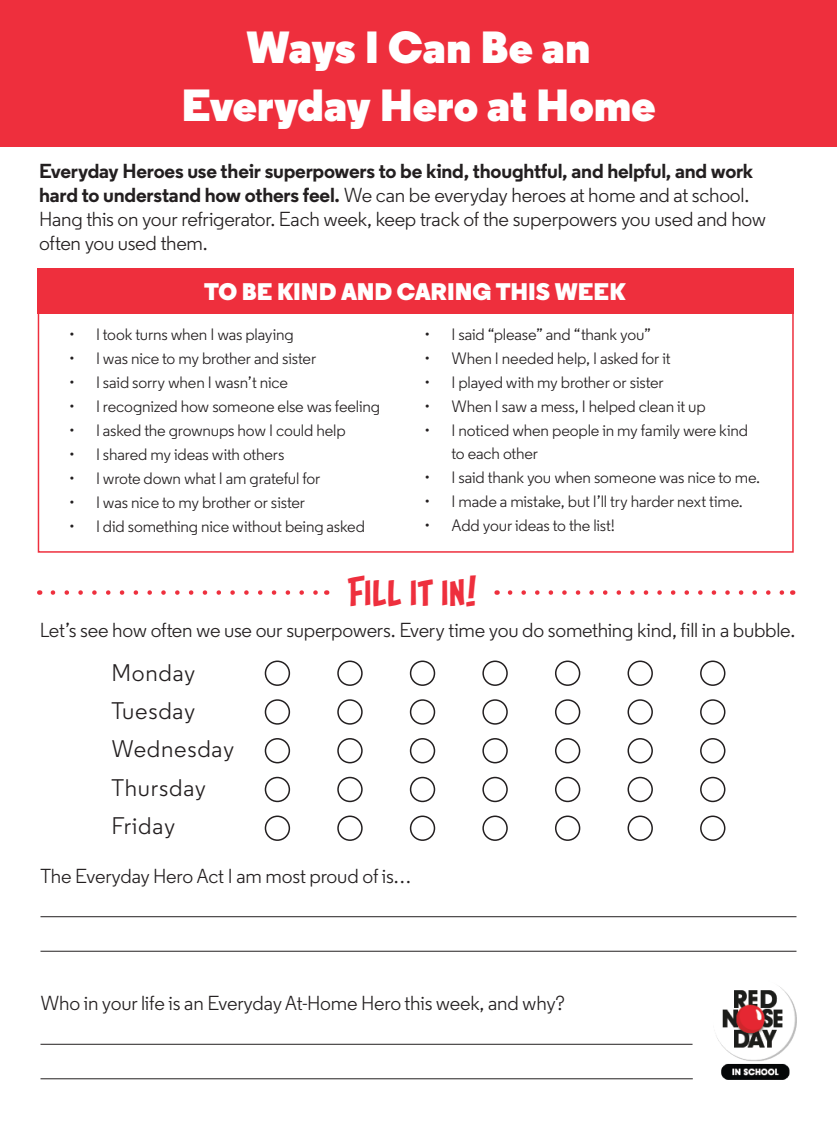
<style>
.page{position:relative;width:837px;height:1121px;background:#fff}
.page>*{position:absolute;margin:0;border:0;box-sizing:border-box;transform-origin:0 0}
.LEGAL_CREDIT-TXT{font:900 45px "Regular";color:#fff}
.LEGAL_CREDIT-TXT-2{font:45px "Astounder Squared BB";color:#ee2f3d}
.LEGAL_CREDIT-TXT-3{font:24px "Regular";letter-spacing:.03em;color:#231f20}
.LEGAL_CREDIT-TXT-4{font:900 24px "Regular";color:#fff}
.LEGAL_CREDIT-TXT-5{font:20.25px/24px "Regular";letter-spacing:-.015em;color:#231f20}
.t1{font:16.5px/22.5px "Regular";letter-spacing:-.01em;color:#231f20}
.s1{font-weight:700}
</style>
<div class="page">
<div style="left:0;top:0;width:837px;height:146px;background:#ee2f3d"></div>
<hr style="left:40px;top:916px;width:756px;height:1px;background:#231f20">
<hr style="left:40px;top:950px;width:756px;height:1px;background:#231f20">
<hr style="left:40px;top:1043px;width:653px;height:1px;background:#231f20">
<hr style="left:40px;top:1078px;width:653px;height:1px;background:#231f20">
<div style="left:38px;top:268px;width:756px;height:46px;background:#ee2f3d"></div>
<img style="left:716px;top:986px;width:81px;height:94px">
<div style="left:700px;top:738px;width:25px;height:25px;border:2px solid #231f20;border-radius:50%"></div>
<div style="left:628px;top:738px;width:25px;height:25px;border:2px solid #231f20;border-radius:50%"></div>
<div style="left:555px;top:738px;width:25px;height:25px;border:2px solid #231f20;border-radius:50%"></div>
<div style="left:482px;top:738px;width:26px;height:25px;border:2px solid #231f20;border-radius:50%"></div>
<div style="left:410px;top:738px;width:25px;height:25px;border:2px solid #231f20;border-radius:50%"></div>
<div style="left:337px;top:738px;width:26px;height:25px;border:2px solid #231f20;border-radius:50%"></div>
<div style="left:265px;top:738px;width:25px;height:25px;border:2px solid #231f20;border-radius:50%"></div>
<div style="left:700px;top:699px;width:25px;height:25px;border:2px solid #231f20;border-radius:50%"></div>
<div style="left:628px;top:699px;width:25px;height:25px;border:2px solid #231f20;border-radius:50%"></div>
<div style="left:555px;top:699px;width:25px;height:25px;border:2px solid #231f20;border-radius:50%"></div>
<div style="left:482px;top:699px;width:26px;height:25px;border:2px solid #231f20;border-radius:50%"></div>
<div style="left:410px;top:699px;width:25px;height:25px;border:2px solid #231f20;border-radius:50%"></div>
<div style="left:337px;top:699px;width:26px;height:25px;border:2px solid #231f20;border-radius:50%"></div>
<div style="left:265px;top:699px;width:25px;height:25px;border:2px solid #231f20;border-radius:50%"></div>
<div style="left:700px;top:660px;width:25px;height:26px;border:2px solid #231f20;border-radius:50%"></div>
<div style="left:628px;top:660px;width:25px;height:26px;border:2px solid #231f20;border-radius:50%"></div>
<div style="left:555px;top:660px;width:25px;height:26px;border:2px solid #231f20;border-radius:50%"></div>
<div style="left:482px;top:660px;width:26px;height:26px;border:2px solid #231f20;border-radius:50%"></div>
<div style="left:410px;top:660px;width:25px;height:26px;border:2px solid #231f20;border-radius:50%"></div>
<div style="left:337px;top:660px;width:26px;height:26px;border:2px solid #231f20;border-radius:50%"></div>
<div style="left:265px;top:660px;width:25px;height:26px;border:2px solid #231f20;border-radius:50%"></div>
<div style="left:700px;top:815px;width:25px;height:26px;border:2px solid #231f20;border-radius:50%"></div>
<div style="left:628px;top:815px;width:25px;height:26px;border:2px solid #231f20;border-radius:50%"></div>
<div style="left:555px;top:815px;width:25px;height:26px;border:2px solid #231f20;border-radius:50%"></div>
<div style="left:482px;top:815px;width:26px;height:26px;border:2px solid #231f20;border-radius:50%"></div>
<div style="left:410px;top:815px;width:25px;height:26px;border:2px solid #231f20;border-radius:50%"></div>
<div style="left:337px;top:815px;width:26px;height:26px;border:2px solid #231f20;border-radius:50%"></div>
<div style="left:265px;top:815px;width:25px;height:26px;border:2px solid #231f20;border-radius:50%"></div>
<div style="left:700px;top:776px;width:25px;height:26px;border:2px solid #231f20;border-radius:50%"></div>
<div style="left:628px;top:776px;width:25px;height:26px;border:2px solid #231f20;border-radius:50%"></div>
<div style="left:555px;top:776px;width:25px;height:26px;border:2px solid #231f20;border-radius:50%"></div>
<div style="left:482px;top:776px;width:26px;height:26px;border:2px solid #231f20;border-radius:50%"></div>
<div style="left:410px;top:776px;width:25px;height:26px;border:2px solid #231f20;border-radius:50%"></div>
<div style="left:337px;top:776px;width:26px;height:26px;border:2px solid #231f20;border-radius:50%"></div>
<div style="left:265px;top:776px;width:25px;height:26px;border:2px solid #231f20;border-radius:50%"></div>
<svg style="left:53px;top:590px;width:265px;height:5px"></svg>
<svg style="left:510px;top:590px;width:275px;height:5px"></svg>
<p class="LEGAL_CREDIT-TXT" style="left:247px;top:19px;width:345px">Ways I Can Be an</p>
<p class="LEGAL_CREDIT-TXT" style="left:181px;top:76px;width:476px">Everyday Hero at Home</p>
<p class="LEGAL_CREDIT-TXT-5" style="left:39px;top:159px;width:729px"><span class="s1">Everyday Heroes use their superpowers to be kind, thoughtful, and helpful, and work hard to understand how others feel.</span> We can be everyday heroes at home and at school.<br>Hang this on your refrigerator. Each week, keep track of the superpowers you used and how often you used them.</p>
<p class="LEGAL_CREDIT-TXT-4" style="left:204px;top:276px;width:423px">TO BE KIND AND CARING THIS WEEK</p>
<p class="t1" style="left:69px;top:323px;width:226px">• I took turns when I was playing</p>
<p class="t1" style="left:69px;top:347px;width:249px">• I was nice to my brother and sister</p>
<p class="t1" style="left:69px;top:371px;width:221px">• I said sorry when I wasn’t nice</p>
<p class="t1" style="left:69px;top:395px;width:313px">• I recognized how someone else was feeling</p>
<p class="t1" style="left:69px;top:419px;width:278px">• I asked the grownups how I could help</p>
<p class="t1" style="left:69px;top:443px;width:217px">• I shared my ideas with others</p>
<p class="t1" style="left:69px;top:467px;width:253px">• I wrote down what I am grateful for</p>
<p class="t1" style="left:69px;top:491px;width:238px">• I was nice to my brother or sister</p>
<p class="t1" style="left:69px;top:515px;width:298px">• I did something nice without being asked</p>
<p class="t1" style="left:425px;top:323px;width:228px">• I said “please” and “thank you”</p>
<p class="t1" style="left:425px;top:347px;width:248px">• When I needed help, I asked for it</p>
<p class="t1" style="left:425px;top:371px;width:241px">• I played with my brother or sister</p>
<p class="t1" style="left:425px;top:395px;width:283px">• When I saw a mess, I helped clean it up</p>
<p class="t1" style="left:452px;top:419px;width:298px;text-indent:-27px">• I noticed when people in my family were kind to each other</p>
<p class="t1" style="left:425px;top:466px;width:337px">• I said thank you when someone was nice to me.</p>
<p class="t1" style="left:425px;top:490px;width:320px">• I made a mistake, but I’ll try harder next time.</p>
<p class="t1" style="left:425px;top:514px;width:192px">• Add your ideas to the list!</p>
<p class="LEGAL_CREDIT-TXT-2" style="left:347px;top:566px;width:131px">Fill it in!</p>
<p class="LEGAL_CREDIT-TXT-5" style="left:40px;top:617px;width:757px">Let’s see how often we use our superpowers. Every time you do something kind, fill in a bubble.</p>
<p class="LEGAL_CREDIT-TXT-3" style="left:112px;top:657px;width:85px">Monday</p>
<p class="LEGAL_CREDIT-TXT-3" style="left:112px;top:696px;width:85px">Tuesday</p>
<p class="LEGAL_CREDIT-TXT-3" style="left:112px;top:734px;width:124px">Wednesday</p>
<p class="LEGAL_CREDIT-TXT-3" style="left:112px;top:772px;width:96px">Thursday</p>
<p class="LEGAL_CREDIT-TXT-3" style="left:112px;top:810px;width:65px">Friday</p>
<p class="LEGAL_CREDIT-TXT-5" style="left:40px;top:863px;width:372px">The Everyday Hero Act I am most proud of is…</p>
<p class="LEGAL_CREDIT-TXT-5" style="left:40px;top:991px;width:526px">Who in your life is an Everyday At-Home Hero this week, and why?</p>
</div>
